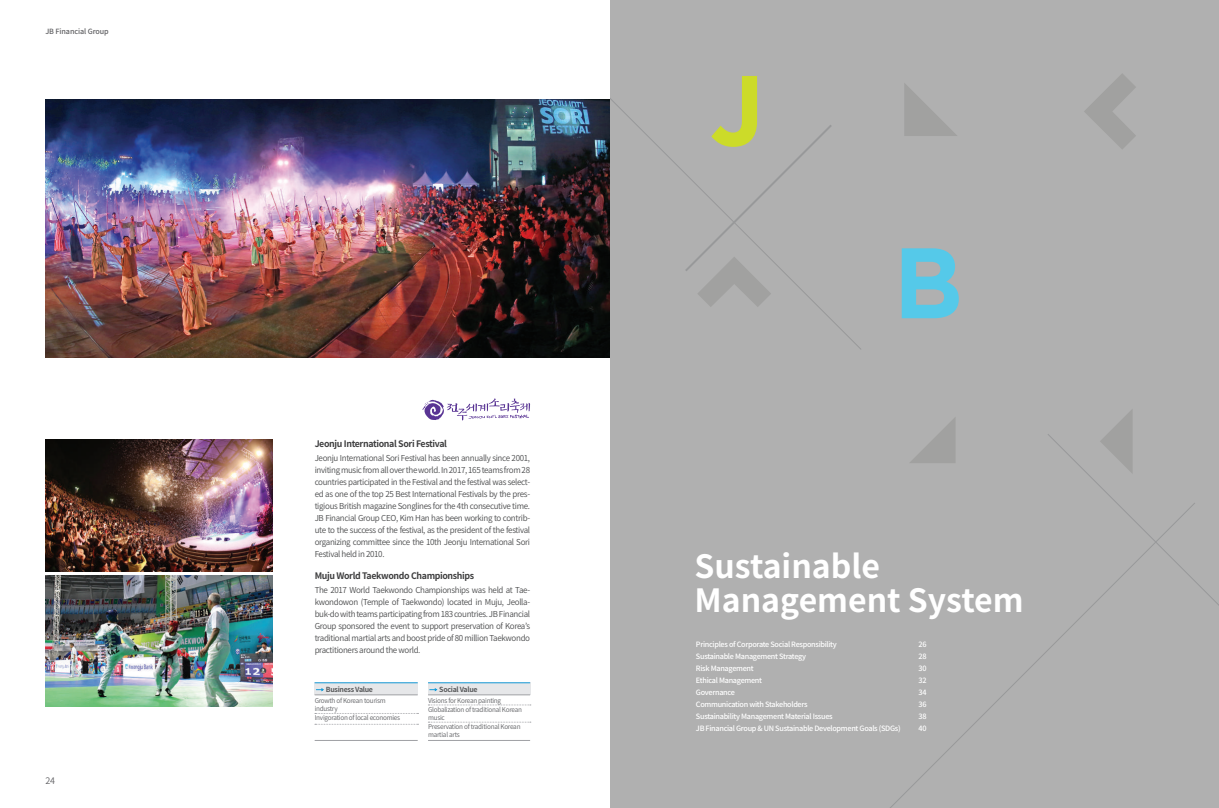
<style>
.page{position:relative;width:1219px;height:808px;background:#fff}
.page>*{position:absolute;margin:0;border:0;box-sizing:border-box;transform-origin:0 0}
.t1{font:700 32px/34px "Noto Sans CJ Kjp";color:#fff}
.t2{font:700 9px "Noto Sans CJ Kjp";letter-spacing:-.04em;color:#3e3e3f}
.t3{font:600 9px "Noto Sans CJ Kjp";color:#5f5f62}
.t4{font:600 8.2px/12px "Noto Sans CJ Kjp";letter-spacing:-.04em;color:#4b4c4d;text-align:justify}
.t5{font:500 7.3px/12px "Noto Sans CJ Kjp";letter-spacing:-.04em;color:#fff}
.t6{font:500 7.2px "Noto Sans CJ Kjp";letter-spacing:-.01em;color:#5f5f62}
.t7{font:700 7px "Noto Sans CJ Kjp";letter-spacing:-.04em;color:#57585a}
.t8{font:6.6px/9.4px "Noto Sans CJ Kjp";letter-spacing:-.04em;color:#6c6d70}
</style>
<div class="page">
<div style="left:609px;top:0;width:610px;height:808px;background:#b0b0b0"></div>
<svg style="left:910px;top:418px;width:45px;height:45px"></svg>
<svg style="left:1109px;top:410px;width:24px;height:23px"></svg>
<svg style="left:904px;top:83px;width:53px;height:53px"></svg>
<svg style="left:1084px;top:74px;width:52px;height:75px"></svg>
<svg style="left:1048px;top:433px;width:171px;height:173px"></svg>
<svg style="left:890px;top:502px;width:305px;height:306px"></svg>
<svg style="left:609px;top:53px;width:252px;height:297px"></svg>
<svg style="left:683px;top:76px;width:151px;height:231px"></svg>
<svg style="left:902px;top:248px;width:57px;height:70px"></svg>
<img style="left:45px;top:575px;width:228px;height:132px">
<img style="left:45px;top:440px;width:228px;height:131px">
<img style="left:45px;top:99px;width:564px;height:258px">
<div style="left:315px;top:683px;width:103px;height:12px;background:#e6e7e9"></div>
<hr style="left:315px;top:695px;width:103px;height:1px;background:#a0a1a5">
<hr style="left:315px;top:740px;width:103px;height:1px;background:#a0a1a5">
<svg style="left:315px;top:713px;width:103px;height:1px"></svg>
<svg style="left:315px;top:724px;width:103px;height:1px"></svg>
<hr style="left:315px;top:682px;width:103px;height:1px;background:#169bd8">
<svg style="left:316px;top:688px;width:8px;height:3px"></svg>
<div style="left:428px;top:683px;width:102px;height:12px;background:#e6e7e9"></div>
<hr style="left:428px;top:695px;width:102px;height:1px;background:#a0a1a5">
<hr style="left:428px;top:740px;width:102px;height:1px;background:#a0a1a5">
<svg style="left:428px;top:705px;width:103px;height:1px"></svg>
<svg style="left:428px;top:722px;width:103px;height:1px"></svg>
<hr style="left:428px;top:682px;width:102px;height:1px;background:#169bd8">
<svg style="left:429px;top:688px;width:8px;height:3px"></svg>
<svg style="left:422px;top:398px;width:108px;height:22px"></svg>
<p class="t6" style="left:45px;top:27px;width:65px">JB Financial Group</p>
<p class="t3" style="left:45px;top:775px;width:11px">24</p>
<p class="t2" style="left:315px;top:438px;width:134px">Jeonju International Sori Festival</p>
<p class="t4" style="left:315px;top:452px;width:217px">Jeonju International Sori Festival has been annually since 2001, inviting music from all over the world. In 2017, 165 teams from 28 countries participated in the Festival and the festival was select&shy;ed as one of the top 25 Best International Festivals by the pres&shy;tigious British magazine Songlines for the 4th consecutive time.<br>JB Financial Group CEO, Kim Han has been working to contrib&shy;ute to the success of the festival, as the president of the festival organizing committee since the 10th Jeonju International Sori Festival held in 2010.</p>
<p class="t2" style="left:315px;top:571px;width:161px">Muju World Taekwondo Championships</p>
<p class="t4" style="left:315px;top:584px;width:217px">The 2017 World Taekwondo Championships was held at Tae&shy;kwondowon (Temple of Taekwondo) located in Muju, Jeolla&shy;buk-do with teams participating from 183 countries. JB Financial Group sponsored the event to support preservation of Korea’s traditional martial arts and boost pride of 80 million Taekwondo practitioners around the world.</p>
<p class="t7" style="left:326px;top:685px;width:49px">Business Value</p>
<p class="t8" style="left:315px;top:696px;width:73px;line-height:8px">Growth of Korean tourism industry</p>
<p class="t8" style="left:315px;top:713px;width:87px">Invigoration of local economies</p>
<p class="t7" style="left:439px;top:685px;width:40px">Social Value</p>
<p class="t8" style="left:428px;top:696px;width:95px">Visions for Korean painting<br>Globalization of traditional Korean</p>
<p class="t8" style="left:428px;top:713px;width:94px">music<br>Preservation of traditional Korean</p>
<p class="t8" style="left:428px;top:730px;width:33px">martial arts</p>
<h1 class="t1" style="left:694px;top:550px;width:331px">Sustainable<br>Management System</h1>
<p class="t5" style="left:696px;top:638px;width:206px">Principles of Corporate Social Responsibility<br>Sustainable Management Strategy<br>Risk Management<br>Ethical Management<br>Governance<br>Communication with Stakeholders<br>Sustainability Management Material Issues<br>JB Financial Group &amp; UN Sustainable Development Goals (SDGs)</p>
<p class="t5" style="left:918px;top:638px;width:10px;text-align:justify">26<br>28<br>30<br>32<br>34<br>36<br>38<br>40</p>
</div>
